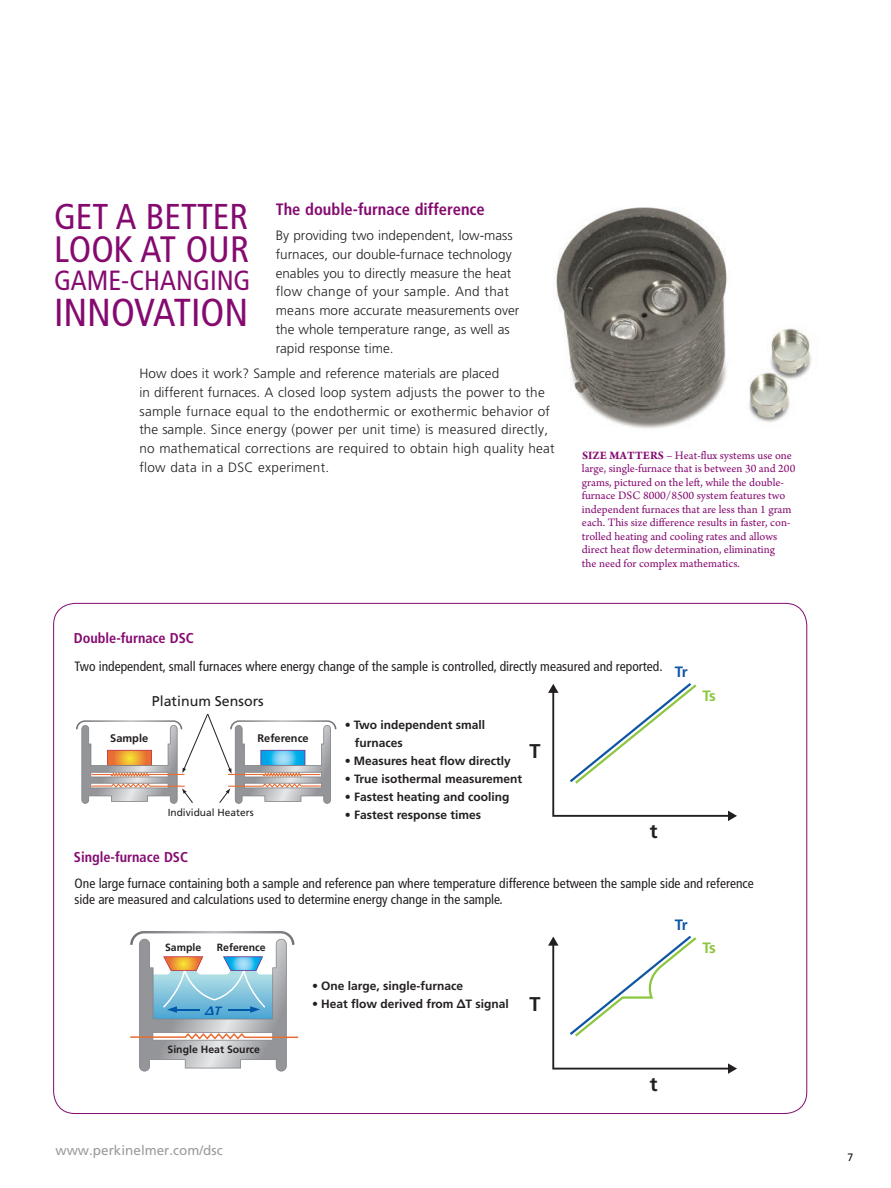
<style>
.page{position:relative;width:891px;height:1188px;background:#fff}
.page>*{position:absolute;margin:0;border:0;box-sizing:border-box;transform-origin:0 0}
.Inside_Page_Headers{font:condensed 39px "Frutiger";color:#850a70}
.Inside_Page_Headers-2{font:condensed 36.75px "Frutiger";color:#850a70}
.Inside_Page_Headers-3{font:condensed 35.85px "Frutiger";color:#850a70}
.Inside_Page_Headers-4{font:condensed 27.75px "Frutiger";color:#850a70}
.t1{font:700 19.95px "Frutiger";color:#231f20}
.Intro_Sub{font:700 condensed 16.5px "Frutiger LT Com";color:#850a70}
.t2{font:700 15px "Frutiger";color:#0e55a5}
.t3{font:700 15px "Frutiger";color:#8bc63e}
.Paragraph_Head{font:700 condensed 14.25px "Frutiger LT Com";color:#850a70}
.t4{font:14.1px "Frutiger";color:#231f20}
.Copy_-_Paragraphs{font:300 13.5px/18.8px "Frutiger";letter-spacing:.02em;color:#231f20}
.t5{font:condensed 13.5px/16.2px "Frutiger";color:#231f20}
.Copy_-_Paragraphs-2{font:300 13.5px/18.8px "Frutiger";color:#231f20}
.t6{font:13.5px "Frutiger";color:#999b9e}
.Copy_-_Captions{font:12px/13.5px "Arno Pro";color:#850a70}
.t7{font:700 12px/18px "Frutiger";color:#231f20}
.t8{font:italic 700 12px "Lucida Grande";color:#0157a8;scale:1.04 1}
.t9{font:700 10.95px "Frutiger";color:#231f20}
.t10{font:700 10.5px "Frutiger";color:#231f20}
.t11{font:300 10.5px "Frutiger";color:#231f20}
.t12{font:10.2px "Frutiger";color:#231f20}
.s1{font-weight:700}
.s2{font-family:"Frutiger"}
.s3{font-family:"Lucida Grande"}
</style>
<div class="page">
<img style="left:556px;top:207px;width:255px;height:222px">
<svg style="left:76px;top:713px;width:260px;height:91px"></svg>
<svg style="left:130px;top:931px;width:169px;height:141px"></svg>
<svg style="left:548px;top:683px;width:189px;height:138px"></svg>
<svg style="left:548px;top:935px;width:189px;height:139px"></svg>
<p class="Intro_Sub" style="left:276px;top:199px;width:211px">The double-furnace difference</p>
<p class="Copy_-_Paragraphs-2" style="left:276px;top:226px;width:245px">By providing two independent, low-mass furnaces, our double-furnace technology enables you to directly measure the heat flow change of your sample. And that means more accurate measurements over the whole temperature range, as well as rapid response time.</p>
<p class="Copy_-_Paragraphs" style="left:139px;top:364px;width:417px">How does it work? Sample and reference materials are placed<br>in different furnaces. A closed loop system adjusts the power to the sample furnace equal to the endothermic or exothermic behavior of the sample. Since energy (power per unit time) is measured directly, no mathematical corrections are required to obtain high quality heat flow data in a DSC experiment.</p>
<p class="Inside_Page_Headers-3" style="left:54px;top:196px;width:196px">GET A BETTER</p>
<p class="Inside_Page_Headers-2" style="left:54px;top:228px;width:197px">LOOK AT OUR</p>
<p class="Inside_Page_Headers-4" style="left:54px;top:264px;width:198px">GAME-CHANGING</p>
<p class="Inside_Page_Headers" style="left:54px;top:289px;width:196px">INNOVATION</p>
<p class="Paragraph_Head" style="left:74px;top:630px;width:121px">Double-furnace DSC</p>
<p class="Copy_-_Captions" style="left:582px;top:449px;width:215px"><span class="s1">SIZE MATTERS</span> – Heat-flux systems use one large, single-furnace that is between 30 and 200 grams, pictured on the left, while the double&shy;furnace DSC 8000/8500 system features two independent furnaces that are less than 1 gram each. This size difference results in faster, con&shy;trolled heating and cooling rates and allows direct heat flow determination, eliminating<br>the need for complex mathematics.</p>
<p class="t5" style="left:75px;top:658px;width:590px">Two independent, small furnaces where energy change of the sample is controlled, directly measured and reported.</p>
<p class="t4" style="left:152px;top:693px;width:113px">Platinum Sensors</p>
<p class="t9" style="left:110px;top:732px;width:39px">Sample</p>
<p class="t9" style="left:257px;top:732px;width:53px">Reference</p>
<p class="t12" style="left:168px;top:806px;width:88px">Individual Heaters</p>
<p class="Paragraph_Head" style="left:74px;top:849px;width:116px">Single-furnace DSC</p>
<p class="t7" style="left:355px;top:715px;width:132px;text-indent:-10px">• Two independent small furnaces</p>
<p class="t7" style="left:345px;top:751px;width:167px">• Measures heat flow directly</p>
<p class="t7" style="left:345px;top:769px;width:179px">• True isothermal measurement</p>
<p class="t7" style="left:345px;top:787px;width:166px">• Fastest heating and cooling</p>
<p class="t7" style="left:345px;top:805px;width:138px">• Fastest response times</p>
<p class="t1" style="left:530px;top:740px;width:13px">T</p>
<p class="t1" style="left:650px;top:819px;width:9px">t</p>
<p class="t2" style="left:675px;top:663px;width:14px">Tr</p>
<p class="t3" style="left:702px;top:687px;width:15px">Ts</p>
<p class="t5" style="left:75px;top:876px;width:681px">One large furnace containing both a sample and reference pan where temperature difference between the sample side and reference side are measured and calculations used to determine energy change in the sample.</p>
<p class="t10" style="left:165px;top:941px;width:38px">Sample</p>
<p class="t10" style="left:217px;top:941px;width:50px">Reference</p>
<p class="t8" style="left:204px;top:1001px;width:21px">∆<span class="s2">T</span></p>
<p class="t10" style="left:168px;top:1044px;width:94px">Single Heat Source</p>
<p class="t6" style="left:56px;top:1142px;width:169px">www.perkinelmer.com/dsc</p>
<p class="t7" style="left:312px;top:976px;width:153px">• One large, single-furnace</p>
<p class="t7" style="left:312px;top:994px;width:198px">• Heat flow derived from <span class="s3">∆</span>T signal</p>
<p class="t1" style="left:530px;top:992px;width:13px">T</p>
<p class="t2" style="left:675px;top:916px;width:14px">Tr</p>
<p class="t3" style="left:702px;top:939px;width:15px">Ts</p>
<p class="t1" style="left:650px;top:1072px;width:9px">t</p>
<p class="t11" style="left:848px;top:1151px;width:7px">7</p>
</div>
